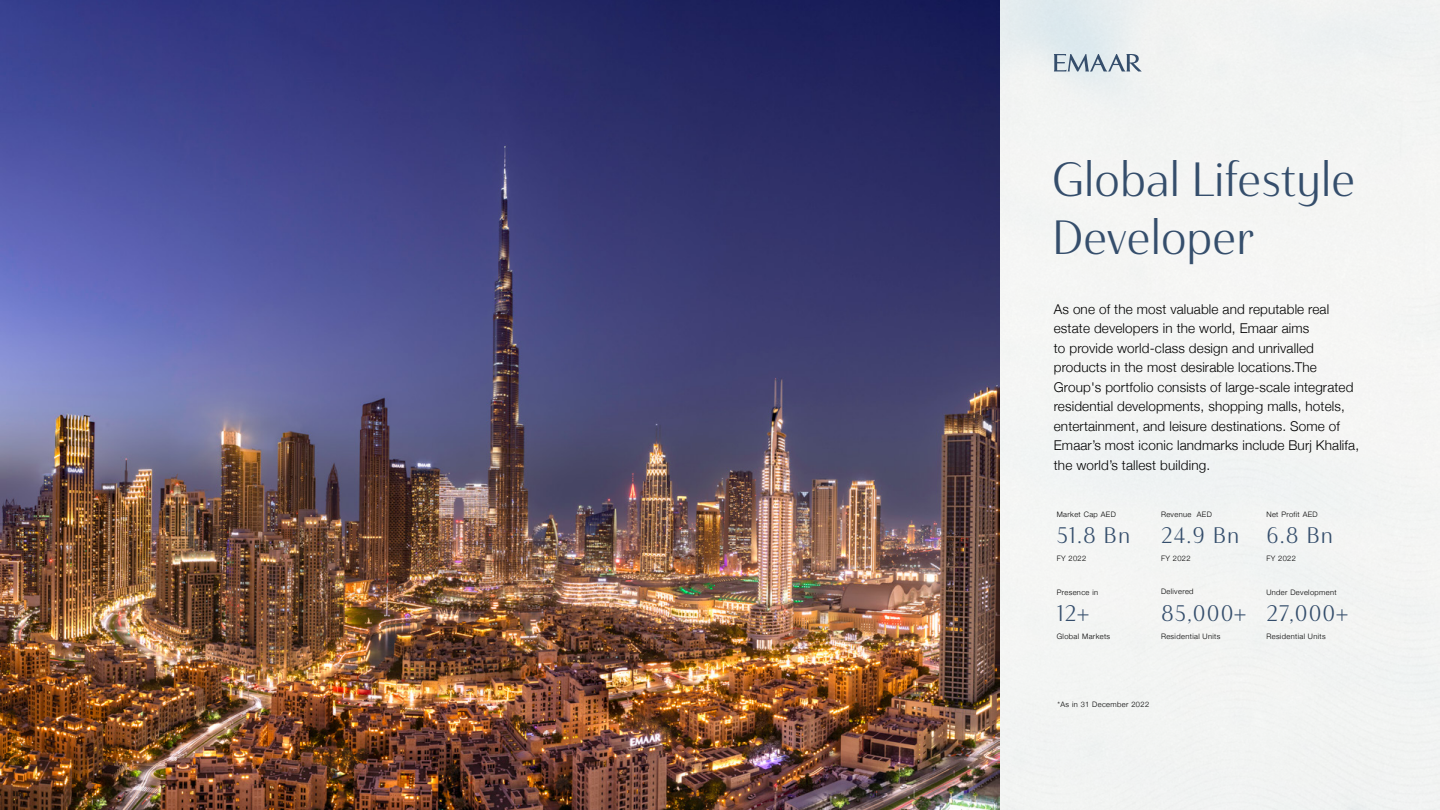
<style>
.page{position:relative;width:1440px;height:810px;background:#fff}
.page>*{position:absolute;margin:0;border:0;box-sizing:border-box;transform-origin:0 0}
.t1{font:48px/58.5px "Haboro Contrast Nor Lig";letter-spacing:-.01em;color:#354e6c}
.t2{font:22.5px "Haboro Contrast Nor Lig";letter-spacing:.05em;color:#354e6c}
.t3{font:300 13.5px/19.5px "Helvetica Neue";letter-spacing:.01em;color:#000}
.t4{font:300 7.5px "Helvetica Neue";letter-spacing:.05em;color:#000}
</style>
<div class="page">
<div style="left:999px;top:0;width:441px;height:810px;background:#f3f4f3"></div>
<svg style="left:1054px;top:54px;width:88px;height:17px"></svg>
<img style="left:0;top:0;width:999px;height:810px">
<h1 class="t1" style="left:1052px;top:149px;width:305px">Global Lifestyle<br>Developer</h1>
<p class="t3" style="left:1054px;top:298px;width:307px">As one of the most valuable and reputable real estate developers in the world, Emaar aims<br>to provide world-class design and unrivalled products in the most desirable locations.The Group's portfolio consists of large-scale integrated residential developments, shopping malls, hotels, entertainment, and leisure destinations. Some of Emaar’s most iconic landmarks include Burj Khalifa, the world’s tallest building.</p>
<p class="t4" style="left:1057px;top:508px;width:61px">Market Cap AED</p>
<p class="t4" style="left:1161px;top:508px;width:52px">Revenue AED</p>
<p class="t4" style="left:1266px;top:508px;width:53px">Net Profit AED</p>
<p class="t4" style="left:1057px;top:552px;width:31px">FY 2022</p>
<p class="t4" style="left:1161px;top:552px;width:31px">FY 2022</p>
<p class="t4" style="left:1266px;top:552px;width:31px">FY 2022</p>
<h2 class="t2" style="left:1057px;top:521px;width:75px">51.8 Bn</h2>
<h2 class="t2" style="left:1161px;top:521px;width:174px">24.9 Bn 6.8 Bn</h2>
<p class="t4" style="left:1057px;top:586px;width:43px">Presence in</p>
<p class="t4" style="left:1161px;top:586px;width:34px">Delivered</p>
<p class="t4" style="left:1266px;top:586px;width:72px">Under Development</p>
<p class="t4" style="left:1057px;top:630px;width:55px">Global Markets</p>
<p class="t4" style="left:1161px;top:630px;width:61px">Residential Units</p>
<p class="t4" style="left:1266px;top:630px;width:61px">Residential Units</p>
<h2 class="t2" style="left:1057px;top:599px;width:34px">12+</h2>
<h2 class="t2" style="left:1161px;top:599px;width:189px">85,000+ 27,000+</h2>
<p class="t4" style="left:1058px;top:698px;width:93px">*As in 31 December 2022</p>
</div>
